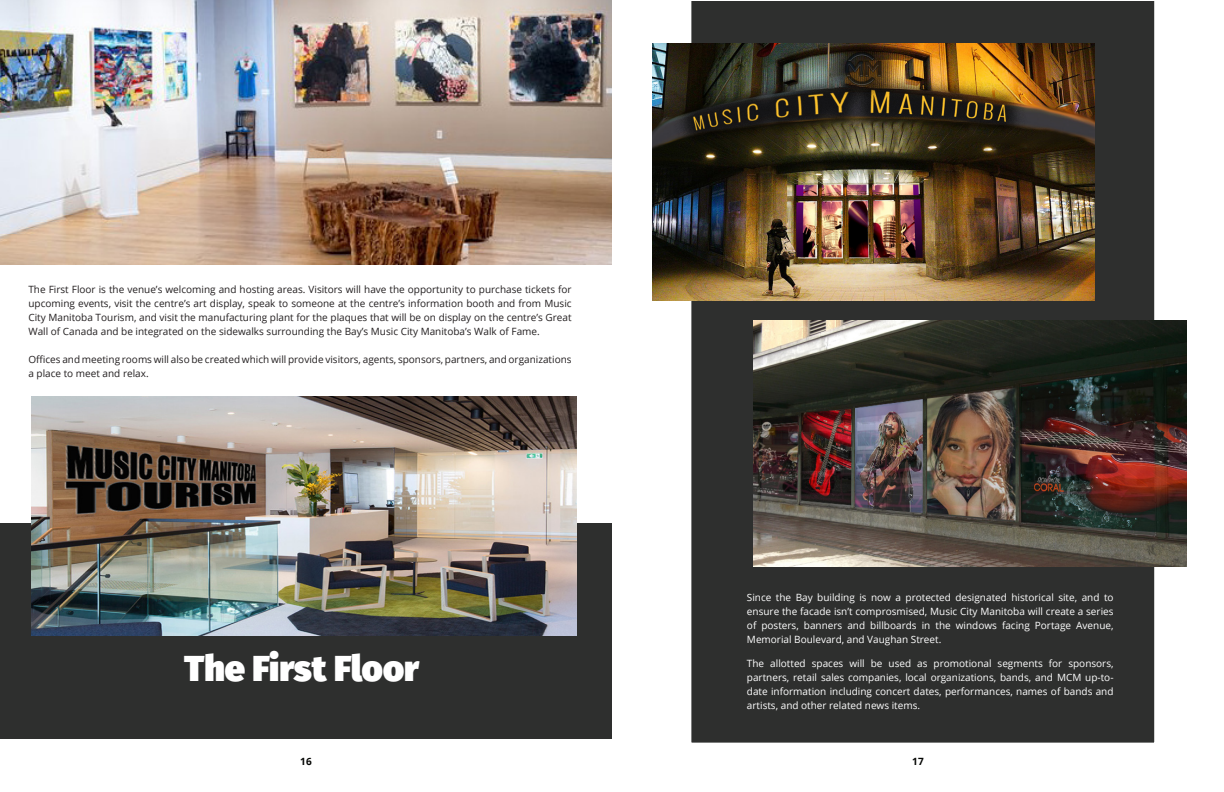
<style>
.page{position:relative;width:1224px;height:792px;background:#fff}
.page>*{position:absolute;margin:0;border:0;box-sizing:border-box;transform-origin:0 0}
.t1{font:900 36px "Fira Sans";color:#fff}
.t2{font:10px/14px "Open Sans";color:#231f20;text-align:justify}
.t3{font:10px/14px "Open Sans";color:#fff;text-align:justify}
.t4{font:700 10px "Open Sans";color:#040503}
</style>
<div class="page">
<div style="left:0;top:523px;width:612px;height:216px;background:#2e2f2e"></div>
<img style="left:32px;top:396px;width:544px;height:239px">
<img style="left:0;top:0;width:612px;height:264px">
<div style="left:691px;top:1px;width:464px;height:742px;background:#2e2f2e"></div>
<img style="left:653px;top:43px;width:442px;height:257px">
<img style="left:753px;top:320px;width:434px;height:246px">
<p class="t2" style="left:28px;top:282px;width:545px">The First Floor is the venue’s welcoming and hosting areas. Visitors will have the opportunity to purchase tickets for upcoming events, visit the centre’s art display, speak to someone at the centre’s information booth and from Music City Manitoba Tourism, and visit the manufacturing plant for the plaques that will be on display on the centre’s Great Wall of Canada and be integrated on the sidewalks surrounding the Bay’s Music City Manitoba’s Walk of Fame.</p>
<p class="t2" style="left:28px;top:352px;width:545px">Offices and meeting rooms will also be created which will provide visitors, agents, sponsors, partners, and organizations a place to meet and relax.</p>
<p class="t1" style="left:184px;top:635px;width:236px">The First Floor</p>
<p class="t3" style="left:747px;top:590px;width:368px">Since the Bay building is now a protected designated historical site, and to ensure the facade isn’t comprosmised, Music City Manitoba will create a series of posters, banners and billboards in the windows facing Portage Avenue, Memorial Boulevard, and Vaughan Street.</p>
<p class="t3" style="left:747px;top:656px;width:368px">The allotted spaces will be used as promotional segments for sponsors, partners, retail sales companies, local organizations, bands, and MCM up-to&shy;date information including concert dates, performances, names of bands and artists, and other related news items.</p>
<p class="t4" style="left:300px;top:754px;width:13px">16</p>
<p class="t4" style="left:912px;top:754px;width:13px">17</p>
</div>
